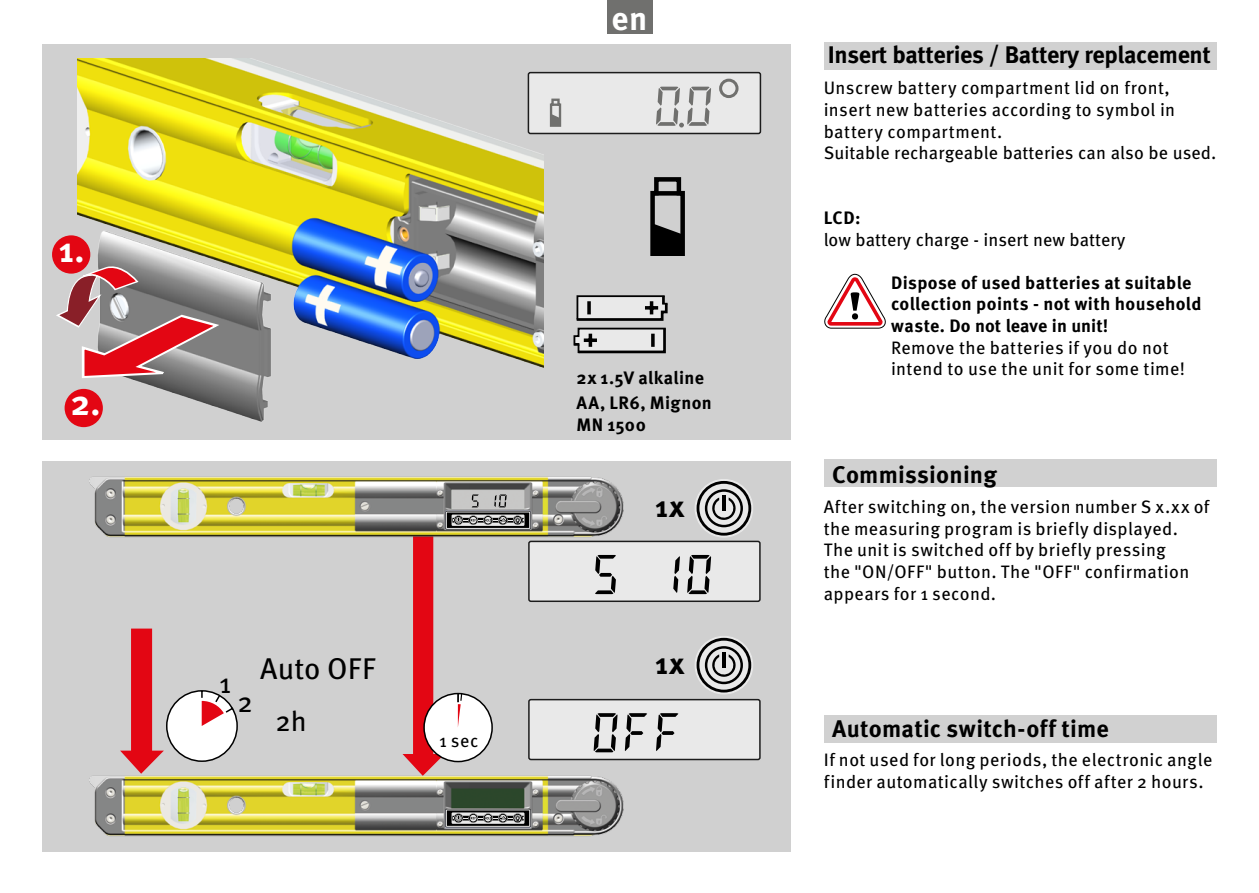
<style>
.page{position:relative;width:1259px;height:893px;background:#fff}
.page>*{position:absolute;margin:0;border:0;box-sizing:border-box;transform-origin:0 0}
.Meta_Book_Roman_12_A{font:700 35.1px "Meta Pro";color:#fff}
.t1{font:700 33px "Meta Pro";color:#fff}
.Meta_book_7pt{font:30px "Meta Pro";letter-spacing:.01em;color:#000}
.Meta_book_7pt-2{font:700 30px "Meta Pro";color:#000}
.Meta_book_7pt-3{font:28.2px "Meta Pro";color:#000}
.Meta_Bold_Roman_7{font:700 24px "Meta Pro";letter-spacing:-.02em;color:#000}
.Meta_book_7pt-4{font:700 24px "Meta Pro";letter-spacing:.01em;color:#000}
.Meta_Bold_Roman_7-2{font:700 24px "Meta Pro";letter-spacing:.005em;color:#000}
.Meta_book_7pt-5{font:18px/21.6px "Meta Pro";letter-spacing:.02em;color:#000}
.Meta_Bold_Roman_7-3{font:18px/21.6px "Meta Pro";letter-spacing:.015em;color:#000}
.Meta_Bold_Roman_7-4{font:700 18px/21.6px "Meta Pro";letter-spacing:.02em;color:#000}
.Meta_book_-_standard{font:700 18px/25.2px "Meta Pro";letter-spacing:.02em;color:#000}
.s1{font-weight:700}
.s2{font-weight:400}
</style>
<div class="page">
<div style="left:606px;top:0;width:46px;height:34px;background:#70706e"></div>
<div style="left:823px;top:43px;width:393px;height:27px;background:#d1d1d1"></div>
<svg style="left:824px;top:273px;width:62px;height:56px"></svg>
<div style="left:823px;top:460px;width:393px;height:27px;background:#d1d1d1"></div>
<div style="left:823px;top:715px;width:393px;height:28px;background:#d1d1d1"></div>
<div style="left:43px;top:461px;width:748px;height:391px;background:#d0d0d0"></div>
<div style="left:43px;top:44px;width:748px;height:396px;background:#d0d0d0"></div>
<img style="left:78px;top:59px;width:465px;height:369px">
<svg style="left:54px;top:247px;width:168px;height:155px"></svg>
<div style="left:65px;top:389px;width:38px;height:38px;background:#e30613;border-radius:50%"></div>
<div style="left:52px;top:235px;width:38px;height:39px;background:#e30613;border-radius:50%"></div>
<svg style="left:573px;top:295px;width:95px;height:59px"></svg>
<svg style="left:650px;top:177px;width:35px;height:79px"></svg>
<div style="left:653px;top:191px;width:30px;height:5px;background:#000"></div>
<div style="left:528px;top:73px;width:232px;height:60px;background:#e9e9e9;border-radius:2px"></div>
<div style="left:527px;top:72px;width:234px;height:62px;border:2px solid #1c1c1c;border-radius:2px"></div>
<svg style="left:656px;top:87px;width:55px;height:41px"></svg>
<svg style="left:549px;top:98px;width:13px;height:29px"></svg>
<div style="left:719px;top:79px;width:19px;height:19px;border:3px solid #70706e;border-radius:50%"></div>
<svg style="left:402px;top:538px;width:43px;height:236px"></svg>
<svg style="left:120px;top:629px;width:118px;height:145px"></svg>
<img style="left:89px;top:476px;width:535px;height:62px">
<div style="left:445px;top:511px;width:85px;height:18px;background:#000"></div>
<div style="left:446px;top:512px;width:84px;height:17px;border:1px solid #e9e9e9"></div>
<svg style="left:451px;top:514px;width:73px;height:12px"></svg>
<svg style="left:494px;top:494px;width:13px;height:13px"></svg>
<svg style="left:472px;top:494px;width:6px;height:13px"></svg>
<img style="left:89px;top:774px;width:535px;height:62px">
<div style="left:445px;top:809px;width:85px;height:18px;background:#000"></div>
<div style="left:446px;top:810px;width:84px;height:16px;border:1px solid #e9e9e9"></div>
<svg style="left:451px;top:812px;width:73px;height:12px"></svg>
<div style="left:529px;top:700px;width:231px;height:59px;background:#e9e9e9;border-radius:2px"></div>
<div style="left:528px;top:699px;width:232px;height:61px;border:2px solid #1c1c1c;border-radius:2px"></div>
<svg style="left:656px;top:713px;width:22px;height:38px"></svg>
<svg style="left:593px;top:713px;width:25px;height:39px"></svg>
<svg style="left:624px;top:713px;width:23px;height:38px"></svg>
<div style="left:529px;top:541px;width:231px;height:60px;background:#e9e9e9;border-radius:2px"></div>
<div style="left:528px;top:541px;width:232px;height:61px;border:2px solid #1c1c1c;border-radius:2px"></div>
<svg style="left:673px;top:555px;width:39px;height:39px"></svg>
<svg style="left:595px;top:555px;width:21px;height:39px"></svg>
<svg style="left:695px;top:479px;width:57px;height:58px"></svg>
<div style="left:695px;top:479px;width:58px;height:58px;border:1px solid #e9e9e9;border-radius:50%"></div>
<svg style="left:705px;top:489px;width:38px;height:38px"></svg>
<div style="left:696px;top:481px;width:55px;height:55px;border:3px solid #000;border-radius:50%"></div>
<svg style="left:695px;top:636px;width:57px;height:58px"></svg>
<div style="left:695px;top:636px;width:58px;height:58px;border:1px solid #e9e9e9;border-radius:50%"></div>
<svg style="left:705px;top:646px;width:38px;height:38px"></svg>
<div style="left:696px;top:638px;width:55px;height:54px;border:3px solid #000;border-radius:50%"></div>
<div style="left:424px;top:693px;width:68px;height:68px;background:#fff;border-radius:50%"></div>
<div style="left:423px;top:693px;width:70px;height:69px;border:2px solid #000;border-radius:50%"></div>
<svg style="left:457px;top:694px;width:5px;height:33px"></svg>
<p class="Meta_Book_Roman_12_A" style="left:59px;top:222px;width:27px">1.</p>
<p class="Meta_Book_Roman_12_A" style="left:70px;top:376px;width:32px">2.</p>
<h2 class="t1" style="left:611px;top:-7px;width:38px">en</h2>
<p class="Meta_book_7pt-3" style="left:219px;top:661px;width:14px">1</p>
<p class="Meta_book_7pt-3" style="left:238px;top:681px;width:17px">2</p>
<p class="Meta_book_7pt" style="left:260px;top:645px;width:117px">Auto OFF</p>
<p class="Meta_book_7pt-3" style="left:276px;top:700px;width:33px">2h</p>
<p class="Meta_book_7pt-5" style="left:439px;top:729px;width:41px">1 sec</p>
<p class="Meta_book_-_standard" style="left:576px;top:364px;width:137px">2x 1.5V alkaline<br>AA, LR6, Mignon</p>
<p class="Meta_book_-_standard" style="left:576px;top:411px;width:71px">MN 1500</p>
<p class="Meta_book_7pt-2" style="left:655px;top:483px;width:31px">1x</p>
<p class="Meta_book_7pt-2" style="left:655px;top:640px;width:31px">1x</p>
<p class="Meta_Bold_Roman_7" style="left:828px;top:36px;width:384px">Insert batteries / Battery replacement</p>
<p class="Meta_Bold_Roman_7-3" style="left:823px;top:76px;width:353px">Unscrew battery compartment lid on front, insert new batteries according to symbol in</p>
<p class="Meta_Bold_Roman_7-3" style="left:823px;top:119px;width:394px">battery compartment.<br>Suitable rechargeable batteries can also be used.</p>
<p class="Meta_Bold_Roman_7-3" style="left:823px;top:206px;width:303px"><span class="s1">LCD:<br></span>low battery charge - insert new battery</p>
<p class="Meta_Bold_Roman_7-4" style="left:891px;top:271px;width:312px">Dispose of used batteries at suitable collection points - not with household waste. Do not leave in unit!<br><span class="s2">Remove the batteries if you do not intend to use the unit for some time!</span></p>
<p class="Meta_Bold_Roman_7-2" style="left:832px;top:456px;width:166px">Commissioning</p>
<p class="Meta_book_7pt-5" style="left:823px;top:495px;width:387px">After switching on, the version number S x.xx of the measuring program is briefly displayed.<br>The unit is switched off by briefly pressing<br>the "ON/OFF" button. The "OFF" confirmation appears for 1 second.</p>
<p class="Meta_book_7pt-4" style="left:832px;top:709px;width:278px">Automatic switch-off time</p>
<p class="Meta_book_7pt-5" style="left:824px;top:748px;width:390px">If not used for long periods, the electronic angle finder automatically switches off after 2 hours.</p>
</div>
